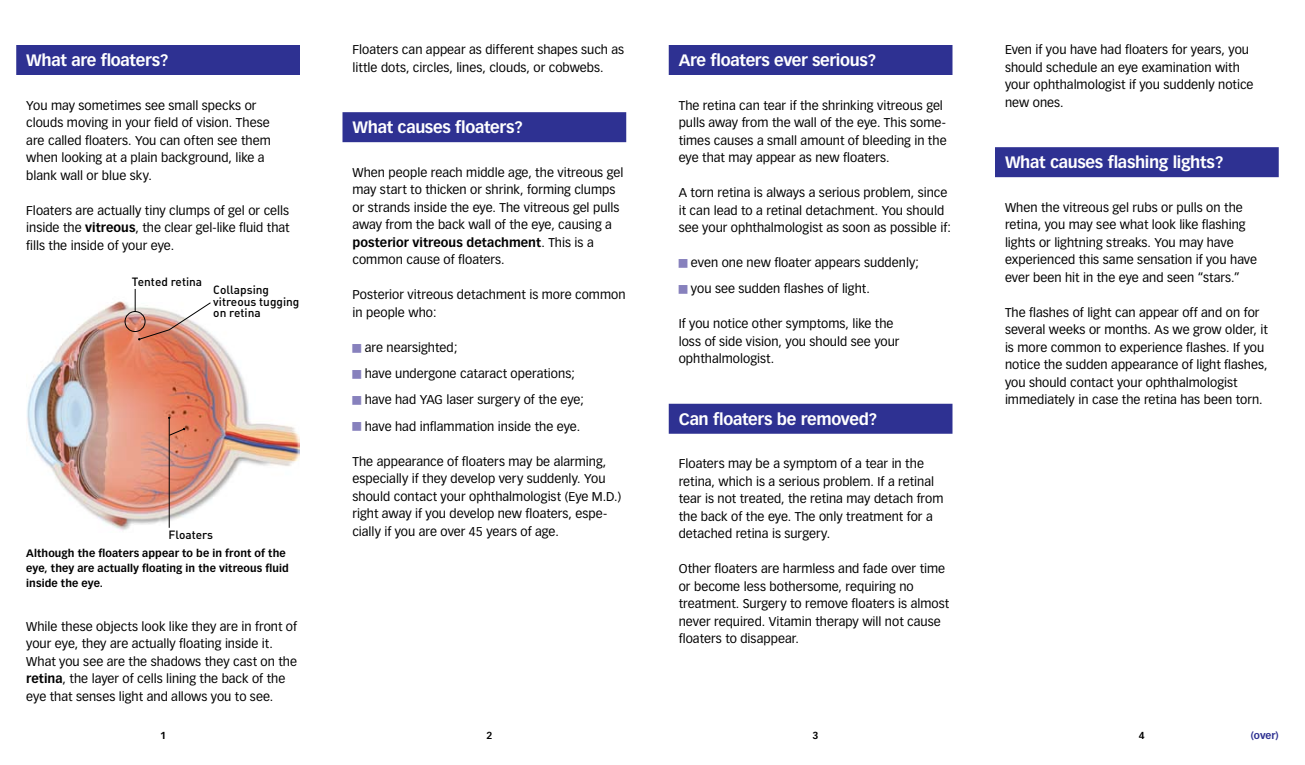
<style>
.page{position:relative;width:1305px;height:765px;background:#fff}
.page>*{position:absolute;margin:0;border:0;box-sizing:border-box;transform-origin:0 0}
.t1{font:700 16.25px "Vectora LH";letter-spacing:-.02em;color:#fff}
.t2{font:12.5px/17.5px "Vectora LH";color:#000}
.t3{font:11.88px/11.9px "DIN Medium Alternate";color:#000}
.t4{font:700 10.62px/15px "Vectora LH";letter-spacing:.01em;color:#000}
.t5{font:700 10px "Vectora LH";color:#2e3192}
.t6{font:700 10px "Vectora LH";color:#000}
.s1{font-weight:700}
</style>
<div class="page">
<div style="left:16px;top:45px;width:284px;height:30px;background:#2e3192"></div>
<img style="left:27px;top:301px;width:273px;height:230px">
<img style="left:124px;top:289px;width:87px;height:239px">
<div style="left:342px;top:112px;width:284px;height:30px;background:#2e3192"></div>
<div style="left:669px;top:45px;width:283px;height:30px;background:#2e3192"></div>
<div style="left:669px;top:404px;width:283px;height:30px;background:#2e3192"></div>
<div style="left:995px;top:147px;width:284px;height:30px;background:#2e3192"></div>
<h1 class="t1" style="left:26px;top:50px;width:144px">What are floaters?</h1>
<p class="t2" style="left:26px;top:97px;width:246px">You may sometimes see small specks or clouds moving in your field of vision. These are called floaters. You can often see them when looking at a plain background, like a blank wall or blue sky.</p>
<p class="t2" style="left:26px;top:202px;width:265px;text-align:justify">Floaters are actually tiny clumps of gel or cells inside the <span class="s1">vitreous</span>, the clear gel-like fluid that fills the inside of your eye.</p>
<p class="t3" style="left:132px;top:276px;width:72px">Tented retina</p>
<p class="t3" style="left:213px;top:283px;width:88px">Collapsing vitreous tugging on retina</p>
<p class="t3" style="left:169px;top:528px;width:46px">Floaters</p>
<p class="t4" style="left:26px;top:546px;width:264px">Although the floaters appear to be in front of the eye, they are actually floating in the vitreous fluid inside the eye.</p>
<p class="t2" style="left:26px;top:618px;width:272px">While these objects look like they are in front of your eye, they are actually floating inside it.<br>What you see are the shadows they cast on the <span class="s1">retina</span>, the layer of cells lining the back of the eye that senses light and allows you to see.</p>
<p class="t2" style="left:352px;top:41px;width:273px">Floaters can appear as different shapes such as little dots, circles, lines, clouds, or cobwebs.</p>
<h1 class="t1" style="left:352px;top:117px;width:172px">What causes floaters?</h1>
<p class="t2" style="left:352px;top:164px;width:272px">When people reach middle age, the vitreous gel may start to thicken or shrink, forming clumps or strands inside the eye. The vitreous gel pulls away from the back wall of the eye, causing a <span class="s1">posterior vitreous detachment</span>. This is a common cause of floaters.</p>
<p class="t2" style="left:352px;top:286px;width:275px">Posterior vitreous detachment is more common in people who:</p>
<p class="t2" style="left:365px;top:334px;width:221px;line-height:26.2px">are nearsighted;<br>have undergone cataract operations; have had YAG laser surgery of the eye; have had inflammation inside the eye.</p>
<p class="t2" style="left:352px;top:453px;width:270px">The appearance of floaters may be alarming, especially if they develop very suddenly. You should contact your ophthalmologist (Eye M.D.) right away if you develop new floaters, espe&shy;cially if you are over 45 years of age.</p>
<h1 class="t1" style="left:679px;top:50px;width:199px">Are floaters ever serious?</h1>
<p class="t2" style="left:679px;top:97px;width:269px">The retina can tear if the shrinking vitreous gel pulls away from the wall of the eye. This some&shy;times causes a small amount of bleeding in the eye that may appear as new floaters.</p>
<p class="t2" style="left:679px;top:184px;width:274px">A torn retina is always a serious problem, since it can lead to a retinal detachment. You should see your ophthalmologist as soon as possible if:</p>
<p class="t2" style="left:691px;top:250px;width:229px;line-height:26.2px">even one new floater appears suddenly; you see sudden flashes of light.</p>
<p class="t2" style="left:679px;top:315px;width:222px">If you notice other symptoms, like the loss of side vision, you should see your ophthalmologist.</p>
<h1 class="t1" style="left:679px;top:409px;width:200px">Can floaters be removed?</h1>
<p class="t2" style="left:679px;top:455px;width:266px">Floaters may be a symptom of a tear in the retina, which is a serious problem. If a retinal tear is not treated, the retina may detach from the back of the eye. The only treatment for a detached retina is surgery.</p>
<p class="t2" style="left:679px;top:560px;width:272px">Other floaters are harmless and fade over time or become less bothersome, requiring no treatment. Surgery to remove floaters is almost never required. Vitamin therapy will not cause floaters to disappear.</p>
<p class="t2" style="left:1005px;top:41px;width:250px">Even if you have had floaters for years, you should schedule an eye examination with your ophthalmologist if you suddenly notice new ones.</p>
<h1 class="t1" style="left:1005px;top:152px;width:220px">What causes flashing lights?</h1>
<p class="t2" style="left:1005px;top:199px;width:254px">When the vitreous gel rubs or pulls on the retina, you may see what look like flashing lights or lightning streaks. You may have experienced this same sensation if you have ever been hit in the eye and seen “stars.”</p>
<p class="t2" style="left:1005px;top:304px;width:264px">The flashes of light can appear off and on for several weeks or months. As we grow older, it is more common to experience flashes. If you notice the sudden appearance of light flashes, you should contact your ophthalmologist immediately in case the retina has been torn.</p>
<p class="t6" style="left:160px;top:729px;width:7px">1</p>
<p class="t6" style="left:486px;top:729px;width:7px">2</p>
<p class="t6" style="left:813px;top:729px;width:7px">3</p>
<p class="t6" style="left:1139px;top:729px;width:7px">4</p>
<p class="t5" style="left:1251px;top:729px;width:29px">(over)</p>
</div>
